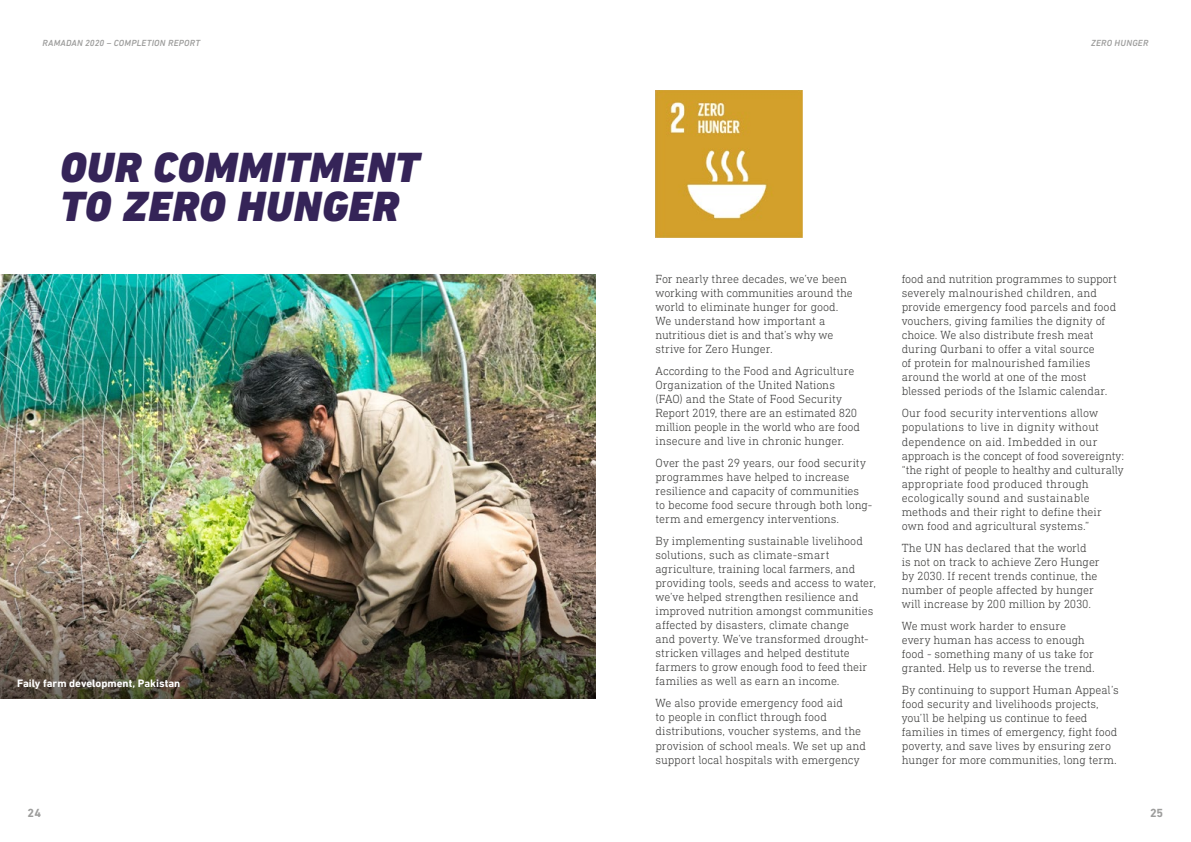
<style>
.page{position:relative;width:1191px;height:842px;background:#fff}
.page>*{position:absolute;margin:0;border:0;box-sizing:border-box;transform-origin:0 0}
.t1{font:italic 900 43px/39.1px "DIN Next LT Pro";letter-spacing:.02em;color:#352458}
.t2{font:300 12px/14px "DIN Next Slab Pro";letter-spacing:-.005em;color:#3c3c3b}
.t3{font:700 12px "DIN Next LT Pro";color:#9d9d9c}
.t4{font:700 11px "DIN Next LT Pro";color:#fff}
.t5{font:italic 500 9px "DIN Next LT Pro";letter-spacing:.02em;color:#9d9d9c}
</style>
<div class="page">
<img style="left:0;top:274px;width:595px;height:286px">
<img style="left:0;top:560px;width:595px;height:138px">
<img style="left:655px;top:90px;width:147px;height:148px">
<p class="t5" style="left:43px;top:38px;width:159px">RAMADAN 2020 – COMPLETION REPORT</p>
<p class="t5" style="left:1091px;top:38px;width:59px">ZERO HUNGER</p>
<h1 class="t1" style="left:60px;top:148px;width:360px">OUR COMMITMENT<br>TO ZERO HUNGER</h1>
<p class="t4" style="left:17px;top:676px;width:164px">Faily farm development, Pakistan</p>
<p class="t2" style="left:655px;top:272px;width:199px">For nearly three decades, we’ve been working with communities around the world to eliminate hunger for good.<br>We understand how important a nutritious diet is and that’s why we strive for Zero Hunger.</p>
<p class="t2" style="left:655px;top:364px;width:206px">According to the Food and Agriculture Organization of the United Nations (FAO) and the State of Food Security Report 2019, there are an estimated 820 million people in the world who are food insecure and live in chronic hunger.</p>
<p class="t2" style="left:655px;top:456px;width:218px">Over the past 29 years, our food security programmes have helped to increase resilience and capacity of communities<br>to become food secure through both long&shy;term and emergency interventions.</p>
<p class="t2" style="left:655px;top:534px;width:222px">By implementing sustainable livelihood solutions, such as climate-smart agriculture, training local farmers, and providing tools, seeds and access to water, we’ve helped strengthen resilience and improved nutrition amongst communities affected by disasters, climate change<br>and poverty. We’ve transformed drought&shy;stricken villages and helped destitute farmers to grow enough food to feed their families as well as earn an income.</p>
<p class="t2" style="left:655px;top:696px;width:212px">We also provide emergency food aid<br>to people in conflict through food distributions, voucher systems, and the provision of school meals. We set up and support local hospitals with emergency</p>
<p class="t2" style="left:901px;top:272px;width:217px">food and nutrition programmes to support severely malnourished children, and provide emergency food parcels and food vouchers, giving families the dignity of choice. We also distribute fresh meat during Qurbani to offer a vital source<br>of protein for malnourished families around the world at one of the most blessed periods of the Islamic calendar.</p>
<p class="t2" style="left:901px;top:406px;width:224px">Our food security interventions allow populations to live in dignity without dependence on aid. Imbedded in our approach is the concept of food sovereignty: “the right of people to healthy and culturally appropriate food produced through ecologically sound and sustainable methods and their right to define their own food and agricultural systems.”</p>
<p class="t2" style="left:901px;top:540px;width:199px">The UN has declared that the world<br>is not on track to achieve Zero Hunger by 2030. If recent trends continue, the number of people affected by hunger will increase by 200 million by 2030.</p>
<p class="t2" style="left:901px;top:618px;width:195px">We must work harder to ensure every human has access to enough food - something many of us take for granted. Help us to reverse the trend.</p>
<p class="t2" style="left:901px;top:682px;width:218px">By continuing to support Human Appeal’s food security and livelihoods projects, you’ll be helping us continue to feed families in times of emergency, fight food poverty, and save lives by ensuring zero hunger for more communities, long term.</p>
<p class="t3" style="left:28px;top:806px;width:15px">24</p>
<p class="t3" style="left:1150px;top:806px;width:15px">25</p>
</div>
